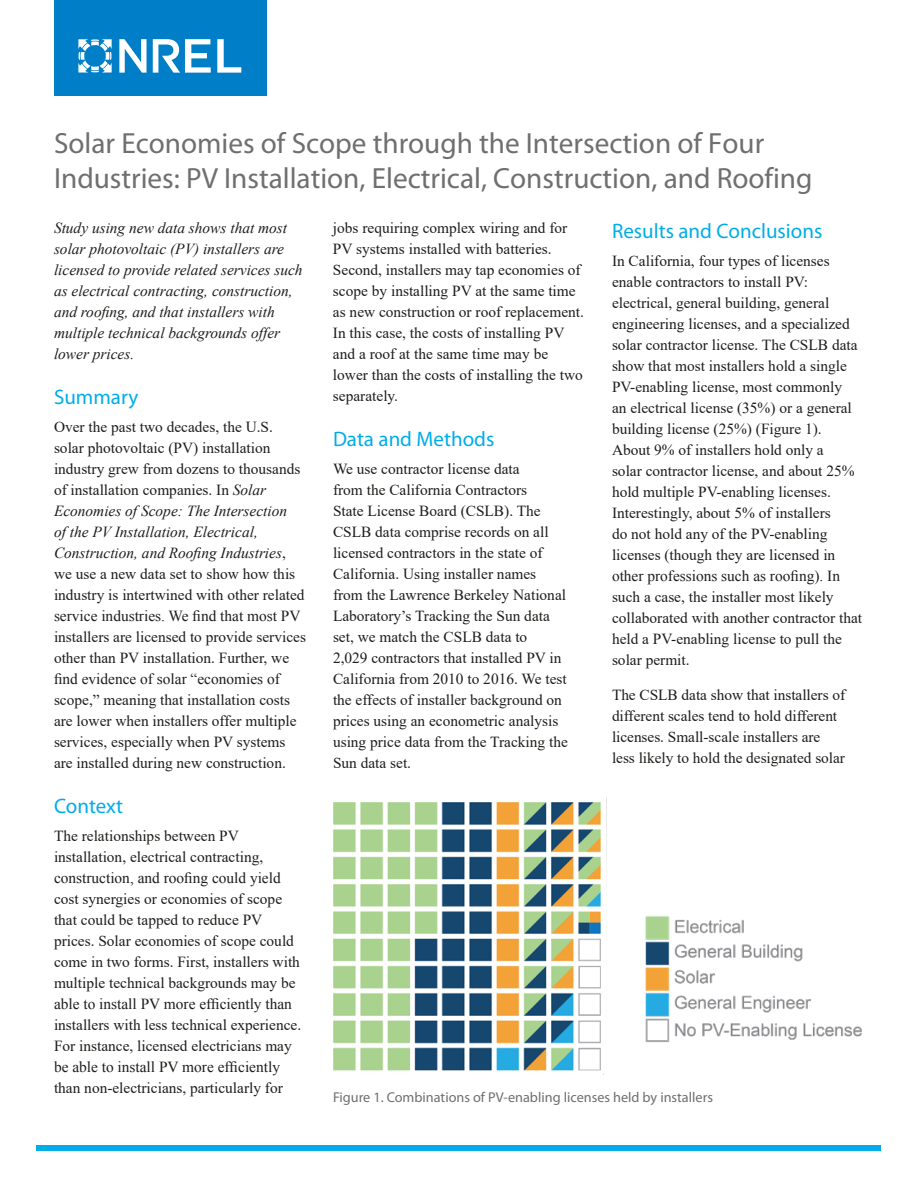
<style>
.page{position:relative;width:918px;height:1188px;background:#fff}
.page>*{position:absolute;margin:0;border:0;box-sizing:border-box;transform-origin:0 0}
.t1{font:29.25px/34.5px "Myriad Pro";color:#706f6f}
.t2{font:21px "Myriad Pro";color:#00ade9}
.body{font:15.3px/21px "Times New Roman";color:#1d1d1b}
.body-2{font:italic 15.3px/21px "Times New Roman";color:#1d1d1b}
.t3{font:14.25px "Myriad Pro";color:#706f6f}
.s1{font-style:inherit}
.s2{font-style:italic}
</style>
<div class="page">
<div style="left:36px;top:1145px;width:845px;height:5px;background:#00ade9"></div>
<div style="left:54px;top:0;width:213px;height:95px;background:#007fc8"></div>
<svg style="left:78px;top:39px;width:34px;height:34px"></svg>
<svg style="left:119px;top:39px;width:28px;height:34px"></svg>
<svg style="left:153px;top:39px;width:58px;height:34px"></svg>
<svg style="left:217px;top:39px;width:24px;height:34px"></svg>
<img style="left:333px;top:797px;width:529px;height:278px">
<p class="t1" style="left:54px;top:126px;width:760px">Solar Economies of Scope through the Intersection of Four<br>Industries: PV Installation, Electrical, Construction, and Roofing</p>
<p class="body-2" style="left:54px;top:217px;width:250px">Study using new data shows that most solar photovoltaic (PV) installers are licensed to provide related services such as electrical contracting, construction, <span class="s1">and roofing, and that installers with </span>multiple technical backgrounds offer lower prices.</p>
<h1 class="t2" style="left:54px;top:384px;width:86px">Summary</h1>
<p class="body" style="left:54px;top:416px;width:254px">Over the past two decades, the U.S. solar photovoltaic (PV) installation industry grew from dozens to thousands of installation companies. In <span class="s2">Solar Economies of Scope: The Intersection<br>of the PV Installation, Electrical, </span><span class="s2">Construction, and Roofing Industries</span>, we use a new data set to show how this industry is intertwined with other related <span class="s1">service industries. We find that most PV </span>installers are licensed to provide services other than PV installation. Further, we <span class="s1">find evidence of solar “economies of </span>scope,” meaning that installation costs are lower when installers offer multiple services, especially when PV systems are installed during new construction.</p>
<h1 class="t2" style="left:54px;top:793px;width:71px">Context</h1>
<p class="body" style="left:54px;top:825px;width:249px">The relationships between PV installation, electrical contracting, <span class="s1">construction, and roofing could yield </span>cost synergies or economies of scope that could be tapped to reduce PV prices. Solar economies of scope could come in two forms. First, installers with multiple technical backgrounds may be <span class="s1">able to install PV more efficiently than </span>installers with less technical experience.<br>For instance, licensed electricians may <span class="s1">be able to install PV more efficiently </span>than non-electricians, particularly for</p>
<p class="body" style="left:333px;top:217px;width:253px">jobs requiring complex wiring and for PV systems installed with batteries.<br>Second, installers may tap economies of scope by installing PV at the same time as new construction or roof replacement.<br>In this case, the costs of installing PV and a roof at the same time may be lower than the costs of installing the two separately.</p>
<h1 class="t2" style="left:333px;top:426px;width:163px">Data and Methods</h1>
<p class="body" style="left:333px;top:458px;width:236px">We use contractor license data<br>from the California Contractors<br>State License Board (CSLB). The CSLB data comprise records on all licensed contractors in the state of California. Using installer names from the Lawrence Berkeley National Laboratory’s Tracking the Sun data set, we match the CSLB data to<br>2,029 contractors that installed PV in California from 2010 to 2016. We test the effects of installer background on prices using an econometric analysis using price data from the Tracking the Sun data set.</p>
<h1 class="t2" style="left:612px;top:218px;width:212px">Results and Conclusions</h1>
<p class="body" style="left:612px;top:250px;width:252px">In California, four types of licenses enable contractors to install PV: electrical, general building, general engineering licenses, and a specialized solar contractor license. The CSLB data show that most installers hold a single PV-enabling license, most commonly<br>an electrical license (35%) or a general building license (25%) (Figure 1).<br>About 9% of installers hold only a<br>solar contractor license, and about 25% hold multiple PV-enabling licenses.<br>Interestingly, about 5% of installers<br>do not hold any of the PV-enabling licenses (though they are licensed in <span class="s1">other professions such as roofing). In </span>such a case, the installer most likely collaborated with another contractor that held a PV-enabling license to pull the solar permit.</p>
<p class="body" style="left:612px;top:683px;width:235px">The CSLB data show that installers of different scales tend to hold different licenses. Small-scale installers are less likely to hold the designated solar</p>
<p class="t3" style="left:333px;top:1089px;width:382px">Figure 1. Combinations of PV-enabling licenses held by installers</p>
</div>
